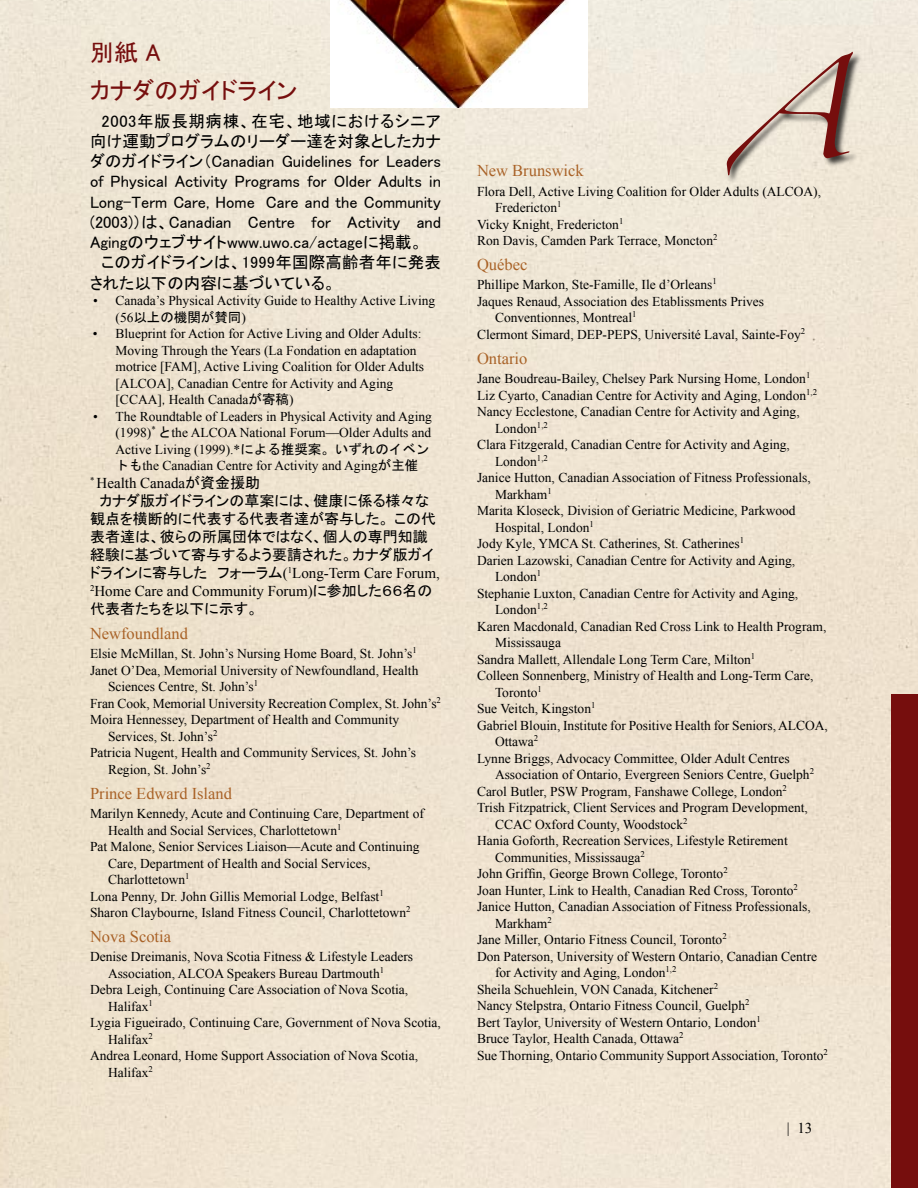
<style>
.page{position:relative;width:918px;height:1188px;background:#fff}
.page>*{position:absolute;margin:0;border:0;box-sizing:border-box;transform-origin:0 0}
.t1{font:24px/37.5px "MS P Gothic";color:#760e0d}
.t2{font:16.5px/20.2px "MS P Gothic";color:#000}
.t3{font:16.5px "Times New Roman";color:#a96227}
.t4{font:15px/18px "MS P Gothic";color:#000}
.t5{font:15px/18px "Times New Roman";color:#000}
.t6{font:13.5px/16.5px "Times New Roman";color:#000}
.t7{font:13.5px "MS P Gothic";color:#000}
.s1{font-family:"Times New Roman"}
.s2{font-family:"MS Gothic"}
.s3{font-family:"MS P Gothic"}
</style>
<div class="page">
<img style="left:0;top:0;width:918px;height:1188px">
<img style="left:331px;top:0;width:257px;height:108px">
<div style="left:726px;top:51px;width:136px;height:134px;background:#000;opacity:.75"></div>
<svg style="left:727px;top:52px;width:126px;height:124px;background:#d6c5b8"></svg>
<div style="left:892px;top:694px;width:26px;height:494px;background:#760e0d"></div>
<h1 class="t1" style="left:90px;top:34px;width:209px">別紙 A　　<br>カナダのガイドライン</h1>
<p class="t2" style="left:90px;top:111px;width:353px;text-indent:12px">2003年版長期病棟、在宅、地域におけるシニア向け運動プログラムのリーダー達を対象としたカナダのガイドライン（Canadian Guidelines for Leaders of Physical Activity Programs for Older Adults in Long-Term Care, Home　Care and the Community (2003)）は、Canadian Centre for Activity and Agingのウェブサイトwww.uwo.ca/actageに掲載。<br>　このガイドラインは、1999年国際高齢者年に発表された以下の内容に基づいている。</p>
<p class="t6" style="left:93px;top:292px;width:344px">• Canada’s Physical Activity Guide to Healthy Active Living</p>
<p class="t7" style="left:116px;top:310px;width:132px"><span class="s1">(56</span>以上の機関が賛同<span class="s1">)</span></p>
<p class="t6" style="left:116px;top:325px;width:310px;text-indent:-23px">• Blueprint for Action for Active Living and Older Adults:<br>Moving Through the Years (La Fondation en adaptation motrice [FAM], Active Living Coalition for Older Adults [ALCOA], Canadian Centre for Activity and Aging [CCAA]<span class="s2">,</span>Health Canada<span class="s2">が寄稿</span>)</p>
<p class="t6" style="left:115px;top:408px;width:318px;text-indent:-22px">• The Roundtable of Leaders in Physical Activity and Aging (1998 )<sup>*</sup> <span class="s2">と</span>the ALCOA National Forum—Older Adults and Active Living (1999).*<span class="s2">による推奨案。いずれのイベントも</span>the Canadian Centre for Activity and Aging<span class="s2">が主催　</span></p>
<p class="t5" style="left:90px;top:474px;width:202px"><sup>*</sup> Health Canada<span class="s2">が資金援助　　</span></p>
<p class="t4" style="left:90px;top:492px;width:348px">　カナダ版ガイドラインの草案には、健康に係る様々な観点を横断的に代表する代表者達が寄与した。 この代表者達は、彼らの所属団体ではなく、個人の専門知識経験に基づいて寄与するよう要請された。カナダ版ガイ</p>
<p class="t5" style="left:90px;top:564px;width:351px"><span class="s3">ドラインに寄与した　フォーラム</span>(<sup>1</sup>Long-Term Care Forum,<br><sup>2</sup>Home Care and Community Forum)<span class="s3">に参加した６６名の</span></p>
<p class="t4" style="left:90px;top:600px;width:170px">代表者たちを以下に示す。</p>
<p class="t3" style="left:90px;top:622px;width:100px">Newfoundland</p>
<p class="t6" style="left:90px;top:645px;width:328px">Elsie McMillan, St. John’s Nursing Home Board, St. John’s<sup>1</sup></p>
<p class="t6" style="left:90px;top:662px;width:330px">Janet O’Dea, Memorial University of Newfoundland, Health</p>
<p class="t6" style="left:108px;top:678px;width:152px">Sciences Centre, St. John’s<sup>1</sup></p>
<p class="t6" style="left:90px;top:695px;width:352px">Fran Cook, Memorial University Recreation Complex, St. John’s<sup>2</sup></p>
<p class="t6" style="left:90px;top:711px;width:311px">Moira Hennessey, Department of Health and Community</p>
<p class="t6" style="left:108px;top:728px;width:110px">Services, St. John’s<sup>2</sup></p>
<p class="t6" style="left:90px;top:744px;width:328px">Patricia Nugent, Health and Community Services, St. John’s</p>
<p class="t6" style="left:108px;top:761px;width:104px">Region, St. John’s<sup>2</sup></p>
<p class="t3" style="left:90px;top:782px;width:144px">Prince Edward Island</p>
<p class="t6" style="left:90px;top:805px;width:335px">Marilyn Kennedy, Acute and Continuing Care, Department of</p>
<p class="t6" style="left:108px;top:822px;width:235px">Health and Social Services, Charlottetown<sup>1</sup></p>
<p class="t6" style="left:90px;top:838px;width:331px">Pat Malone, Senior Services Liaison—Acute and Continuing</p>
<p class="t6" style="left:108px;top:855px;width:264px">Care, Department of Health and Social Services,</p>
<p class="t6" style="left:108px;top:871px;width:83px">Charlottetown<sup>1</sup></p>
<p class="t6" style="left:90px;top:888px;width:295px">Lona Penny, Dr. John Gillis Memorial Lodge, Belfast<sup>1</sup></p>
<p class="t6" style="left:90px;top:904px;width:321px">Sharon Claybourne, Island Fitness Council, Charlottetown<sup>2</sup></p>
<p class="t3" style="left:90px;top:925px;width:83px">Nova Scotia</p>
<p class="t6" style="left:90px;top:948px;width:325px">Denise Dreimanis, Nova Scotia Fitness &amp; Lifestyle Leaders</p>
<p class="t6" style="left:108px;top:965px;width:278px">Association, ALCOA Speakers Bureau Dartmouth<sup>1</sup></p>
<p class="t6" style="left:90px;top:981px;width:320px">Debra Leigh, Continuing Care Association of Nova Scotia,</p>
<p class="t6" style="left:108px;top:998px;width:46px">Halifax<sup>1</sup></p>
<p class="t6" style="left:90px;top:1014px;width:352px">Lygia Figueirado, Continuing Care, Government of Nova Scotia,</p>
<p class="t6" style="left:108px;top:1031px;width:46px">Halifax<sup>2</sup></p>
<p class="t6" style="left:90px;top:1047px;width:330px">Andrea Leonard, Home Support Association of Nova Scotia,</p>
<p class="t6" style="left:108px;top:1064px;width:46px">Halifax<sup>2</sup></p>
<p class="t3" style="left:477px;top:159px;width:108px">New Brunswick</p>
<p class="t6" style="left:477px;top:183px;width:346px">Flora Dell, Active Living Coalition for Older Adults (ALCOA),</p>
<p class="t6" style="left:495px;top:199px;width:68px">Fredericton<sup>1</sup></p>
<p class="t6" style="left:477px;top:216px;width:148px">Vicky Knight, Fredericton<sup>1</sup></p>
<p class="t6" style="left:477px;top:232px;width:241px">Ron Davis, Camden Park Terrace, Moncton<sup>2</sup></p>
<p class="t3" style="left:477px;top:253px;width:52px">Québec</p>
<p class="t6" style="left:477px;top:276px;width:241px">Phillipe Markon, Ste-Famille, Ile d’Orleans<sup>1</sup></p>
<p class="t6" style="left:477px;top:293px;width:289px">Jaques Renaud, Association des Etablissments Prives</p>
<p class="t6" style="left:495px;top:309px;width:143px">Conventionnes, Montreal<sup>1</sup></p>
<p class="t6" style="left:477px;top:326px;width:329px">Clermont Simard, DEP-PEPS, Université Laval, Sainte-Foy<sup>2</sup></p>
<p class="t3" style="left:477px;top:347px;width:52px">Ontario</p>
<p class="t6" style="left:477px;top:370px;width:335px">Jane Boudreau-Bailey, Chelsey Park Nursing Home, London<sup>1</sup></p>
<p class="t6" style="left:477px;top:387px;width:341px">Liz Cyarto, Canadian Centre for Activity and Aging, London<sup>1,2</sup></p>
<p class="t6" style="left:477px;top:403px;width:324px">Nancy Ecclestone, Canadian Centre for Activity and Aging,</p>
<p class="t6" style="left:495px;top:420px;width:54px">London<sup>1,2</sup></p>
<p class="t6" style="left:477px;top:436px;width:315px">Clara Fitzgerald, Canadian Centre for Activity and Aging,</p>
<p class="t6" style="left:495px;top:453px;width:54px">London<sup>1,2</sup></p>
<p class="t6" style="left:477px;top:469px;width:335px">Janice Hutton, Canadian Association of Fitness Professionals,</p>
<p class="t6" style="left:495px;top:486px;width:58px">Markham<sup>1</sup></p>
<p class="t6" style="left:477px;top:502px;width:320px">Marita Kloseck, Division of Geriatric Medicine, Parkwood</p>
<p class="t6" style="left:495px;top:519px;width:100px">Hospital, London<sup>1</sup></p>
<p class="t6" style="left:477px;top:535px;width:269px">Jody Kyle, YMCA St. Catherines, St. Catherines<sup>1</sup></p>
<p class="t6" style="left:477px;top:552px;width:320px">Darien Lazowski, Canadian Centre for Activity and Aging,</p>
<p class="t6" style="left:495px;top:568px;width:48px">London<sup>1</sup></p>
<p class="t6" style="left:477px;top:585px;width:323px">Stephanie Luxton, Canadian Centre for Activity and Aging,</p>
<p class="t6" style="left:495px;top:601px;width:54px">London<sup>1,2</sup></p>
<p class="t6" style="left:477px;top:618px;width:351px">Karen Macdonald, Canadian Red Cross Link to Health Program,</p>
<p class="t6" style="left:495px;top:634px;width:68px">Mississauga</p>
<p class="t6" style="left:477px;top:651px;width:280px">Sandra Mallett, Allendale Long Term Care, Milton<sup>1</sup></p>
<p class="t6" style="left:477px;top:667px;width:338px">Colleen Sonnenberg, Ministry of Health and Long-Term Care,</p>
<p class="t6" style="left:495px;top:684px;width:48px">Toronto<sup>1</sup></p>
<p class="t6" style="left:477px;top:700px;width:120px">Sue Veitch, Kingston<sup>1</sup></p>
<p class="t6" style="left:477px;top:717px;width:352px">Gabriel Blouin, Institute for Positive Health for Seniors, ALCOA,</p>
<p class="t6" style="left:495px;top:733px;width:44px">Ottawa<sup>2</sup></p>
<p class="t6" style="left:477px;top:750px;width:314px">Lynne Briggs, Advocacy Committee, Older Adult Centres</p>
<p class="t6" style="left:495px;top:766px;width:320px">Association of Ontario, Evergreen Seniors Centre, Guelph<sup>2</sup></p>
<p class="t6" style="left:477px;top:783px;width:311px">Carol Butler, PSW Program, Fanshawe College, London<sup>2</sup></p>
<p class="t6" style="left:477px;top:799px;width:332px">Trish Fitzpatrick, Client Services and Program Development,</p>
<p class="t6" style="left:495px;top:816px;width:194px">CCAC Oxford County, Woodstock<sup>2</sup></p>
<p class="t6" style="left:477px;top:832px;width:312px">Hania Goforth, Recreation Services, Lifestyle Retirement</p>
<p class="t6" style="left:495px;top:849px;width:151px">Communities, Mississauga<sup>2</sup></p>
<p class="t6" style="left:477px;top:865px;width:252px">John Griffin, George Brown College, Toronto<sup>2</sup></p>
<p class="t6" style="left:477px;top:882px;width:322px">Joan Hunter, Link to Health, Canadian Red Cross, Toronto<sup>2</sup></p>
<p class="t6" style="left:477px;top:898px;width:335px">Janice Hutton, Canadian Association of Fitness Professionals,</p>
<p class="t6" style="left:495px;top:915px;width:58px">Markham<sup>2</sup></p>
<p class="t6" style="left:477px;top:931px;width:251px">Jane Miller, Ontario Fitness Council, Toronto<sup>2</sup></p>
<p class="t6" style="left:477px;top:948px;width:342px">Don Paterson, University of Western Ontario, Canadian Centre</p>
<p class="t6" style="left:495px;top:964px;width:182px">for Activity and Aging, London<sup>1,2</sup></p>
<p class="t6" style="left:477px;top:981px;width:242px">Sheila Schuehlein, VON Canada, Kitchener<sup>2</sup></p>
<p class="t6" style="left:477px;top:997px;width:273px">Nancy Stelpstra, Ontario Fitness Council, Guelph<sup>2</sup></p>
<p class="t6" style="left:477px;top:1014px;width:285px">Bert Taylor, University of Western Ontario, London<sup>1</sup></p>
<p class="t6" style="left:477px;top:1030px;width:208px">Bruce Taylor, Health Canada, Ottawa<sup>2</sup></p>
<p class="t6" style="left:477px;top:1047px;width:352px">Sue Thorning, Ontario Community Support Association, Toronto<sup>2</sup></p>
<p class="t5" style="left:787px;top:1119px;width:25px">| 13</p>
</div>
